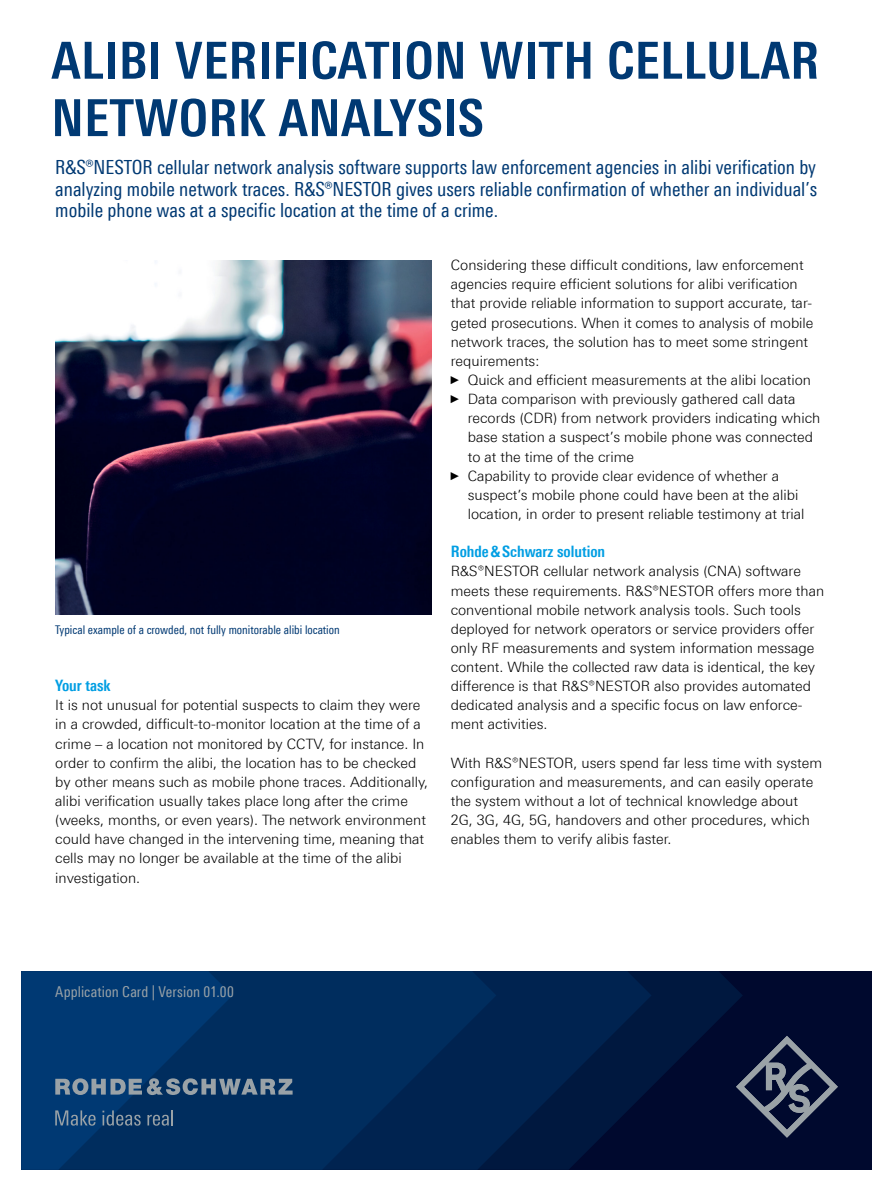
<style>
.page{position:relative;width:893px;height:1191px;background:#fff}
.page>*{position:absolute;margin:0;border:0;box-sizing:border-box;transform-origin:0 0}
.Seiten_Headline_34Pt_blau_Titel{font:700 condensed 51px/57.4px "Linotype Universfor RS";letter-spacing:.01em;color:#003973}
.Teaser{font:condensed 19.5px/21.5px "Linotype Universfor RS";color:#003973;text-align:justify}
.Absatzfett_cyan{font:700 condensed 15.75px "Linotype Universfor RS";color:#009ee3}
.t1{font:condensed 15px "Linotype Universfor RS";letter-spacing:.005em;color:#9aa2a7}
.Haupttext_ohne_Abstand{font:300 14.25px/19.2px "Linotype Universfor RS";color:#000}
.Haupttext{font:300 14.25px/19.2px "Linotype Universfor RS";color:#000}
.Bildunterschrift{font:condensed 12px "Linotype Universfor RS";color:#003973}
.s1{font-family:"Arial Narrow";font-weight:400;font-size:11.4px}
</style>
<div class="page">
<div style="left:21px;top:971px;width:851px;height:198px;background:#00092e"></div>
<svg style="left:652px;top:971px;width:90px;height:115px;fill:#00183f"></svg>
<svg style="left:496px;top:971px;width:156px;height:198px;background:#001b45"></svg>
<svg style="left:293px;top:971px;width:203px;height:198px;background:#002958"></svg>
<svg style="left:736px;top:1035px;width:102px;height:102px"></svg>
<svg style="left:21px;top:971px;width:272px;height:198px;background:#08386b"></svg>
<img style="left:55px;top:260px;width:377px;height:354px">
<p class="Seiten_Headline_34Pt_blau_Titel" style="left:51px;top:31px;width:769px">ALIBI VERIFICATION WITH CELLULAR<br>NETWORK ANALYSIS</p>
<p class="Teaser" style="left:55px;top:157px;width:764px">R&amp;S®NESTOR cellular network analysis software supports law enforcement agencies in alibi verification by analyzing mobile network traces. R&amp;S®NESTOR gives users reliable confirmation of whether an individual’s mobile phone was at a specific location at the time of a crime.</p>
<p class="Bildunterschrift" style="left:55px;top:622px;width:286px">Typical example of a crowded, not fully monitorable alibi location</p>
<p class="Absatzfett_cyan" style="left:55px;top:676px;width:57px">Your task</p>
<p class="Haupttext_ohne_Abstand" style="left:55px;top:695px;width:374px">It is not unusual for potential suspects to claim they were in a crowded, difficult-to-monitor location at the time of a crime – a location not monitored by CCTV, for instance. In order to confirm the alibi, the location has to be checked by other means such as mobile phone traces. Additionally, alibi verification usually takes place long after the crime (weeks, months, or even years). The network environment could have changed in the intervening time, meaning that cells may no longer be available at the time of the alibi investigation.</p>
<p class="Haupttext" style="left:451px;top:255px;width:364px">Considering these difficult conditions, law enforcement agencies require efficient solutions for alibi verification that provide reliable information to support accurate, tar&shy;geted prosecutions. When it comes to analysis of mobile network traces, the solution has to meet some stringent requirements:</p>
<p class="Haupttext_ohne_Abstand" style="left:451px;top:370px;width:362px"><span class="s1">►</span> Quick and efficient measurements at the alibi location</p>
<p class="Haupttext_ohne_Abstand" style="left:468px;top:389px;width:354px;text-indent:-17px"><span class="s1">►</span> Data comparison with previously gathered call data records (CDR) from network providers indicating which base station a suspect’s mobile phone was connected to at the time of the crime</p>
<p class="Haupttext_ohne_Abstand" style="left:468px;top:466px;width:338px;text-indent:-17px"><span class="s1">►</span> Capability to provide clear evidence of whether a suspect’s mobile phone could have been at the alibi location, in order to present reliable testimony at trial</p>
<p class="Absatzfett_cyan" style="left:451px;top:542px;width:156px">Rohde&amp;Schwarz solution</p>
<p class="Haupttext_ohne_Abstand" style="left:451px;top:561px;width:375px">R&amp;S®NESTOR cellular network analysis (CNA) software meets these requirements. R&amp;S®NESTOR offers more than conventional mobile network analysis tools. Such tools deployed for network operators or service providers offer only RF measurements and system information message content. While the collected raw data is identical, the key difference is that R&amp;S®NESTOR also provides automated dedicated analysis and a specific focus on law enforce&shy;ment activities.</p>
<p class="Haupttext" style="left:451px;top:753px;width:373px">With R&amp;S®NESTOR, users spend far less time with system configuration and measurements, and can easily operate the system without a lot of technical knowledge about 2G, 3G, 4G, 5G, handovers and other procedures, which enables them to verify alibis faster.</p>
<p class="t1" style="left:55px;top:983px;width:180px">Application Card | Version 01.00</p>
</div>
